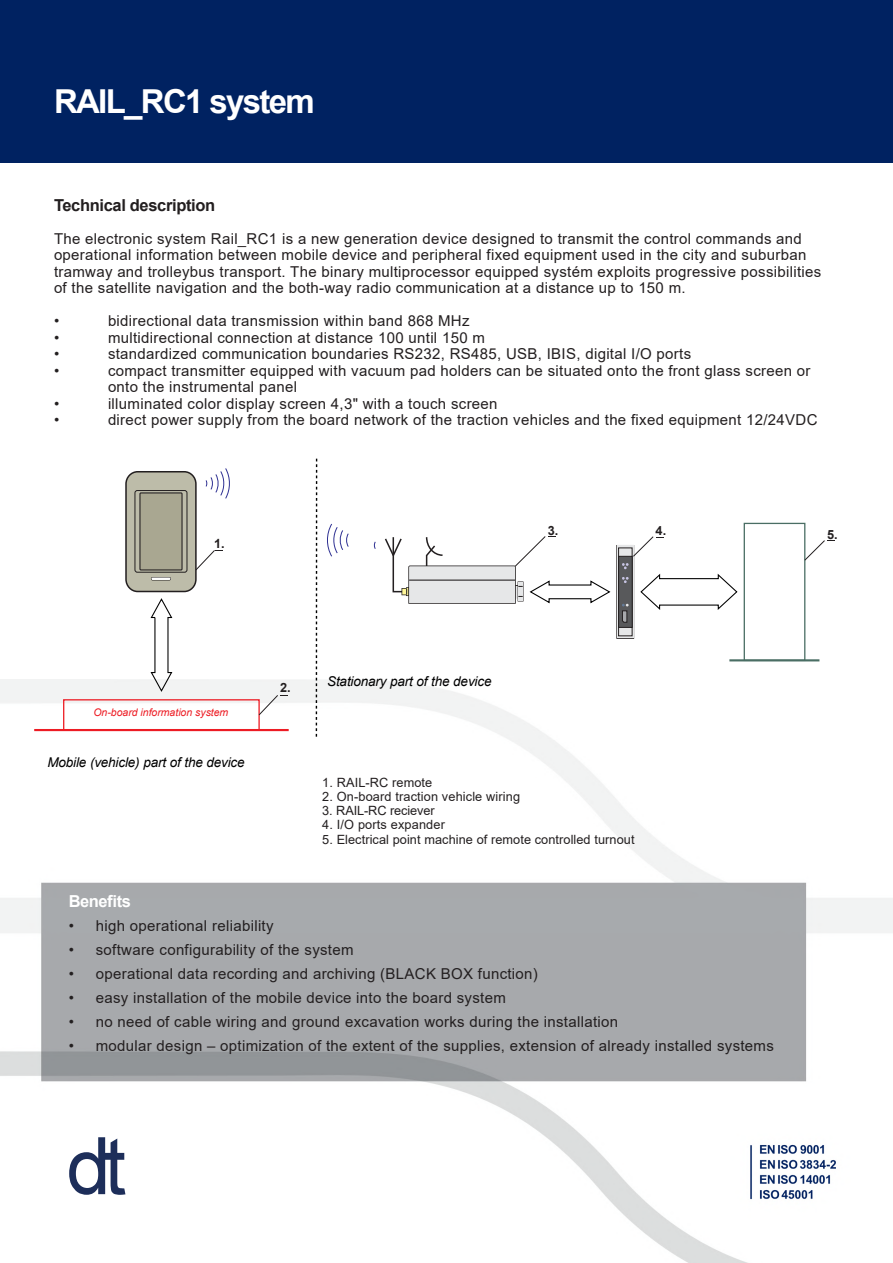
<style>
.page{position:relative;width:893px;height:1263px;background:#fff}
.page>*{position:absolute;margin:0;border:0;box-sizing:border-box;transform-origin:0 0}
.t1{font:700 33px "Arial";letter-spacing:-.05em;color:#fff}
.t2{font:700 16.5px "Arial";letter-spacing:-.02em;color:#231f20}
.t3{font:700 16.5px "Arial";letter-spacing:-.03em;color:#fff}
.t4{font:15px/16.5px "Arial";letter-spacing:.02em;color:#231f20}
.t5{font:italic 13.5px "Arial";letter-spacing:-.01em;color:#000}
.t6{font:12.75px "Arial";letter-spacing:.005em;color:#231f20}
.t7{font:700 12.75px "Arial";color:#231f20}
.t8{font:italic 10.5px "Arial";color:#ed1c24}
</style>
<div class="page">
<div style="left:0;top:0;width:893px;height:163px;background:#002261"></div>
<img style="left:0;top:679px;width:893px;height:584px">
<svg style="left:150px;top:598px;width:23px;height:95px"></svg>
<svg style="left:205px;top:468px;width:25px;height:31px"></svg>
<div style="left:125px;top:471px;width:72px;height:121px;background:#bdbca9;border:2px solid #231f20;border-radius:12px"></div>
<div style="left:139px;top:492px;width:44px;height:78px;background:#a9a791;border:1px solid #231f20"></div>
<div style="left:151px;top:577px;width:20px;height:3px;border:1px solid #231f20"></div>
<hr style="left:151px;top:577px;width:19px;height:3px;background:#fff">
<div style="left:135px;top:490px;width:52px;height:82px;border:1px solid #231f20;border-radius:2px"></div>
<div style="left:63px;top:699px;width:197px;height:32px;border:1px solid #ed1c24"></div>
<hr style="left:34px;top:729px;width:255px;height:2px;background:#ed1c24">
<svg style="left:196px;top:550px;width:26px;height:20px"></svg>
<svg style="left:259px;top:695px;width:28px;height:20px"></svg>
<svg style="left:617px;top:546px;width:16px;height:92px"></svg>
<svg style="left:640px;top:573px;width:98px;height:37px"></svg>
<svg style="left:316px;top:458px;width:1px;height:279px"></svg>
<div style="left:618px;top:548px;width:14px;height:88px;background:#e6e7e8;border:1px solid #231f20"></div>
<div style="left:618px;top:556px;width:14px;height:72px;background:#58595b;border:1px solid #231f20"></div>
<svg style="left:622px;top:604px;width:7px;height:19px"></svg>
<svg style="left:622px;top:563px;width:7px;height:6px"></svg>
<svg style="left:622px;top:577px;width:7px;height:6px"></svg>
<svg style="left:374px;top:541px;width:2px;height:8px"></svg>
<svg style="left:327px;top:523px;width:22px;height:34px"></svg>
<div style="left:744px;top:523px;width:61px;height:138px;border:1px solid #4a6e64"></div>
<svg style="left:385px;top:536px;width:226px;height:68px"></svg>
<svg style="left:633px;top:536px;width:30px;height:20px"></svg>
<svg style="left:805px;top:540px;width:30px;height:20px"></svg>
<hr style="left:729px;top:659px;width:90px;height:2px;background:#4a6e64">
<svg style="left:69px;top:1137px;width:56px;height:58px"></svg>
<h1 class="t1" style="left:54px;top:89px;width:262px">RAIL_RC1 system</h1>
<p class="t2" style="left:54px;top:199px;width:163px">Technical description</p>
<p class="t4" style="left:54px;top:232px;width:769px">The electronic system Rail_RC1 is a new generation device designed to transmit the control commands and operational information between mobile device and peripheral fixed equipment used in the city and suburban tramway and trolleybus transport. The binary multiprocessor equipped systém exploits progressive possibilities of the satellite navigation and the both-way radio communication at a distance up to 150 m.</p>
<p class="t4" style="left:54px;top:314px;width:7px">•</p>
<p class="t4" style="left:108px;top:314px;width:363px">bidirectional data transmission within band 868 MHz</p>
<p class="t4" style="left:54px;top:331px;width:7px">•</p>
<p class="t4" style="left:108px;top:331px;width:379px">multidirectional connection at distance 100 until 150 m</p>
<p class="t4" style="left:54px;top:347px;width:7px">•</p>
<p class="t4" style="left:108px;top:347px;width:585px">standardized communication boundaries RS232, RS485, USB, IBIS, digital I/O ports</p>
<p class="t4" style="left:54px;top:364px;width:7px">•</p>
<p class="t4" style="left:108px;top:364px;width:704px">compact transmitter equipped with vacuum pad holders can be situated onto the front glass screen or onto the instrumental panel</p>
<p class="t4" style="left:54px;top:397px;width:7px">•</p>
<p class="t4" style="left:108px;top:397px;width:391px">illuminated color display screen 4,3" with a touch screen</p>
<p class="t4" style="left:54px;top:413px;width:7px">•</p>
<p class="t4" style="left:108px;top:413px;width:711px">direct power supply from the board network of the traction vehicles and the fixed equipment 12/24VDC</p>
<p class="t7" style="left:214px;top:539px;width:12px">1.</p>
<p class="t7" style="left:548px;top:526px;width:12px">3.</p>
<p class="t7" style="left:656px;top:526px;width:12px">4.</p>
<p class="t7" style="left:827px;top:529px;width:12px">5.</p>
<p class="t8" style="left:93px;top:708px;width:136px">On-board information system</p>
<p class="t5" style="left:47px;top:757px;width:199px">Mobile (vehicle) part of the device</p>
<p class="t7" style="left:280px;top:683px;width:12px">2.</p>
<p class="t5" style="left:327px;top:676px;width:166px">Stationary part of the device</p>
<p class="t6" style="left:322px;top:777px;width:112px">1. RAIL-RC remote</p>
<p class="t6" style="left:322px;top:791px;width:199px">2. On-board traction vehicle wiring</p>
<p class="t6" style="left:322px;top:806px;width:114px">3. RAIL-RC reciever</p>
<p class="t6" style="left:322px;top:820px;width:124px">4. I/O ports expander</p>
<p class="t6" style="left:322px;top:834px;width:314px">5. Electrical point machine of remote controlled turnout</p>
<p class="t3" style="left:69px;top:895px;width:64px">Benefits</p>
<p class="t4" style="left:69px;top:919px;width:206px">• high operational reliability</p>
<p class="t4" style="left:69px;top:943px;width:286px">• software configurability of the system</p>
<p class="t4" style="left:69px;top:967px;width:471px">• operational data recording and archiving (BLACK BOX function)</p>
<p class="t4" style="left:69px;top:991px;width:439px">• easy installation of the mobile device into the board system</p>
<p class="t4" style="left:69px;top:1015px;width:551px">• no need of cable wiring and ground excavation works during the installation</p>
<p class="t4" style="left:69px;top:1039px;width:707px">• modular design – optimization of the extent of the supplies, extension of already installed systems</p>
</div>
